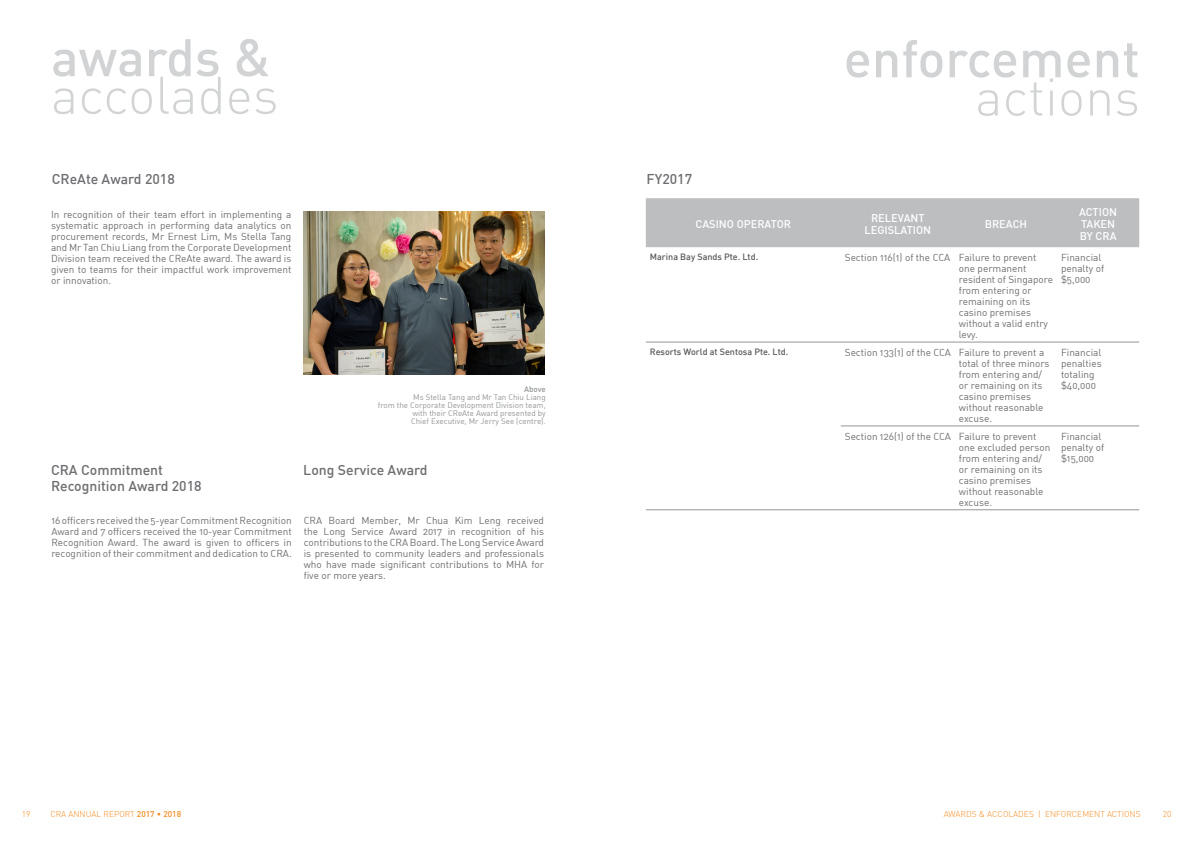
<style>
.page{position:relative;width:1191px;height:842px;background:#fff}
.page>*{position:absolute;margin:0;border:0;box-sizing:border-box;transform-origin:0 0}
.t1{font:500 52px "DIN";color:#d1d3d4}
.t2{font:300 52px "DIN";color:#d1d3d4}
.t3{font:500 14px/16px "DIN";color:#6d6e71}
.t4{font:500 11px/12px "DIN";color:#fff;text-align:center}
.t5{font:10px/11px "DIN Regular Alternate";color:#6d6e71}
.t6{font:500 9px "DIN";color:#58595b}
.t7{font:300 8.4px "DIN";color:#f68b1f}
.t8{font:8px/8px "DIN Regular Alternate";color:#939598;text-align:right}
.t9{font:500 8px "DIN";letter-spacing:-.005em;color:#939598}
.s1{font-weight:500}
.s2{font-family:"DIN Regular Alternate";font-weight:400}
</style>
<div class="page">
<div style="left:646px;top:198px;width:493px;height:49px;background:#bcbec0"></div>
<hr style="left:840px;top:342px;width:115px;height:1px;background:#939598">
<hr style="left:955px;top:342px;width:102px;height:1px;background:#939598">
<hr style="left:1057px;top:342px;width:82px;height:1px;background:#939598">
<hr style="left:840px;top:426px;width:115px;height:1px;background:#939598">
<hr style="left:955px;top:426px;width:102px;height:1px;background:#939598">
<hr style="left:1057px;top:426px;width:82px;height:1px;background:#939598">
<hr style="left:646px;top:509px;width:194px;height:1px;background:#939598">
<hr style="left:840px;top:509px;width:115px;height:1px;background:#939598">
<hr style="left:955px;top:509px;width:102px;height:1px;background:#939598">
<hr style="left:1057px;top:509px;width:82px;height:1px;background:#939598">
<hr style="left:646px;top:342px;width:194px;height:1px;background:#939598">
<img style="left:304px;top:211px;width:241px;height:163px">
<h1 class="t1" style="left:51px;top:24px;width:222px">awards &amp;</h1>
<h1 class="t2" style="left:51px;top:63px;width:229px">accolades</h1>
<h2 class="t3" style="left:52px;top:171px;width:125px">CReAte Award 2018</h2>
<p class="t5" style="left:51px;top:209px;width:242px;text-align:justify">In recognition of their team effort in implementing a systematic approach in performing data analytics on procurement records, Mr Ernest Lim, Ms Stella Tang and Mr Tan Chiu Liang from the Corporate Development Division team received the CReAte award. The award is given to teams for their impactful work improvement or innovation.</p>
<p class="t9" style="left:524px;top:384px;width:23px">Above</p>
<p class="t8" style="left:378px;top:393px;width:169px">Ms Stella Tang and Mr Tan Chiu Liang<br>from the Corporate Development Division team, with their CReAte Award presented by<br>Chief Executive, Mr Jerry See (centre).</p>
<h2 class="t3" style="left:51px;top:461px;width:152px">CRA Commitment<br>Recognition Award 2018</h2>
<h2 class="t3" style="left:303px;top:461px;width:126px">Long Service Award</h2>
<p class="t5" style="left:51px;top:515px;width:242px;text-align:justify">16 officers received the 5-year Commitment Recognition Award and 7 officers received the 10-year Commitment Recognition Award. The award is given to officers in recognition of their commitment and dedication to CRA.</p>
<p class="t5" style="left:304px;top:515px;width:242px;text-align:justify">CRA Board Member, Mr Chua Kim Leng received the Long Service Award 2017 in recognition of his contributions to the CRA Board. The Long Service Award is presented to community leaders and professionals who have made significant contributions to MHA for five or more years.</p>
<h2 class="t3" style="left:646px;top:171px;width:47px">FY2017</h2>
<h1 class="t1" style="left:843px;top:25px;width:298px">enforcement</h1>
<h1 class="t2" style="left:975px;top:65px;width:166px">actions</h1>
<p class="t4" style="left:695px;top:218px;width:97px">CASINO OPERATOR</p>
<p class="t4" style="left:864px;top:212px;width:68px">RELEVANT<br>LEGISLATION</p>
<p class="t4" style="left:984px;top:218px;width:44px">BREACH</p>
<p class="t4" style="left:1079px;top:206px;width:39px;text-align:left">ACTION<br>TAKEN<br>BY CRA</p>
<p class="t6" style="left:650px;top:251px;width:110px">Marina Bay Sands Pte. Ltd.</p>
<p class="t5" style="left:959px;top:252px;width:96px;text-indent:-114px">Section 116(1) of the CCA Failure to prevent one permanent resident of Singapore from entering or remaining on its casino premises without a valid entry levy.</p>
<p class="t5" style="left:1061px;top:252px;width:45px">Financial penalty of $5,000</p>
<p class="t6" style="left:650px;top:346px;width:140px">Resorts World at Sentosa Pte. Ltd.</p>
<p class="t5" style="left:959px;top:347px;width:92px;text-indent:-114px">Section 133(1) of the CCA Failure to prevent a total of three minors from entering and/ or remaining on its casino premises without reasonable excuse.</p>
<p class="t5" style="left:1061px;top:347px;width:42px">Financial penalties totaling $40,000</p>
<p class="t5" style="left:959px;top:430px;width:93px;text-indent:-114px">Section 126(1) of the CCA Failure to prevent one excluded person from entering and/ or remaining on its casino premises without reasonable excuse.</p>
<p class="t5" style="left:1061px;top:430px;width:45px">Financial penalty of $15,000</p>
<p class="t7" style="left:22px;top:809px;width:10px">19</p>
<p class="t7" style="left:50px;top:809px;width:132px">CRA ANNUAL REPORT <span class="s1">2017</span> <span class="s2">•</span> <span class="s1">2018</span></p>
<p class="t7" style="left:943px;top:809px;width:198px">AWARDS &amp; ACCOLADES | ENFORCEMENT ACTIONS</p>
<p class="t7" style="left:1162px;top:809px;width:10px">20</p>
</div>
